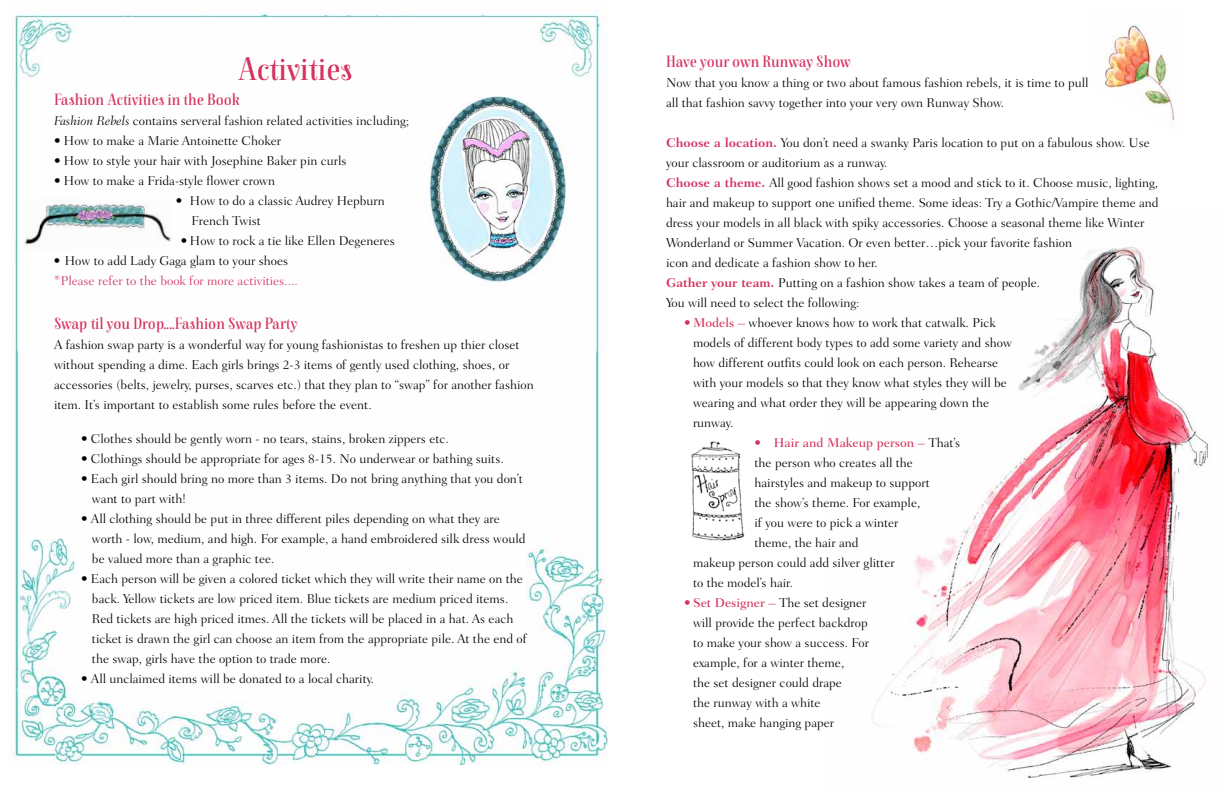
<style>
.page{position:relative;width:1224px;height:792px;background:#fff}
.page>*{position:absolute;margin:0;border:0;box-sizing:border-box;transform-origin:0 0}
.t1{font:500 36px "Anne Bonny";color:#d53260}
.t2{font:500 18px "Anne Bonny";letter-spacing:-.005em;color:#d53260}
.t3{font:300 13px/20px "Fairfield LH";color:#000}
.t4{font:300 13px "Fairfield LH";color:#d53260}
.t5{font:500 13px "Fairfield LH";color:#d53260}
.s1{font-weight:700;color:#d53260}
.s2{font-weight:500;color:#d53260}
.s3{font-weight:300;color:#000}
.s4{font-style:italic}
</style>
<div class="page">
<img style="left:872px;top:246px;width:337px;height:532px">
<img style="left:7px;top:12px;width:601px;height:753px">
<img style="left:429px;top:91px;width:150px;height:196px">
<img style="left:20px;top:198px;width:152px;height:54px">
<img style="left:1105px;top:24px;width:70px;height:97px">
<img style="left:691px;top:441px;width:54px;height:100px">
<h1 class="t1" style="left:238px;top:43px;width:116px">Activities</h1>
<h2 class="t2" style="left:666px;top:49px;width:186px">Have your own Runway Show</h2>
<p class="t3" style="left:666px;top:73px;width:424px">Now that you know a thing or two about famous fashion rebels, it is time to pull all that fashion savvy together into your very own Runway Show.</p>
<p class="t3" style="left:666px;top:133px;width:494px"><span class="s1">Choose a location.</span> You don’t need a swanky Paris location to put on a fabulous show. Use your classroom or auditorium as a runway.<br><span class="s1">Choose a theme.</span> All good fashion shows set a mood and stick to it. Choose music, lighting, hair and makeup to support one unified theme. Some ideas: Try a Gothic/Vampire theme and dress your models in all black with spiky accessories. Choose a seasonal theme like Winter Wonderland or Summer Vacation. Or even better…pick your favorite fashion<br>icon and dedicate a fashion show to her.<br><span class="s1">Gather your team.</span> Putting on a fashion show takes a team of people.<br>You will need to select the following:</p>
<p class="t3" style="left:693px;top:313px;width:320px;text-indent:-9px"><span class="s2">• Models –</span> whoever knows how to work that catwalk. Pick models of different body types to add some variety and show how different outfits could look on each person. Rehearse with your models so that they know what styles they will be wearing and what order they will be appearing down the runway.</p>
<p class="t5" style="left:755px;top:435px;width:207px">• Hair and Makeup person – <span class="s3">That’s</span></p>
<p class="t3" style="left:755px;top:453px;width:160px">the person who creates all the</p>
<p class="t3" style="left:755px;top:473px;width:177px">hairstyles and makeup to support</p>
<p class="t3" style="left:755px;top:493px;width:167px">the show’s theme. For example,</p>
<p class="t3" style="left:755px;top:513px;width:145px">if you were to pick a winter</p>
<p class="t3" style="left:755px;top:533px;width:105px">theme, the hair and</p>
<p class="t3" style="left:693px;top:553px;width:203px">makeup person could add silver glitter</p>
<p class="t3" style="left:693px;top:573px;width:101px">to the model’s hair.</p>
<p class="t3" style="left:693px;top:593px;width:178px;text-indent:-9px"><span class="s2">• Set Designer –</span> The set designer will provide the perfect backdrop to make your show a success. For example, for a winter theme,<br>the set designer could drape<br>the runway with a white<br>sheet, make hanging paper</p>
<h2 class="t2" style="left:54px;top:86px;width:187px">Fashion Activities in the Book</h2>
<p class="t3" style="left:54px;top:110px;width:357px"><span class="s4">Fashion Rebels</span> contains serveral fashion related activities including;</p>
<p class="t3" style="left:54px;top:130px;width:229px">• How to make a Marie Antoinette Choker</p>
<p class="t3" style="left:54px;top:150px;width:294px">• How to style your hair with Josephine Baker pin curls</p>
<p class="t3" style="left:54px;top:170px;width:223px">• How to make a Frida-style flower crown</p>
<p class="t3" style="left:191px;top:190px;width:195px;text-indent:-15px">• How to do a classic Audrey Hepburn<br>French Twist</p>
<p class="t3" style="left:181px;top:230px;width:215px">• How to rock a tie like Ellen Degeneres</p>
<p class="t3" style="left:54px;top:250px;width:236px">• How to add Lady Gaga glam to your shoes</p>
<p class="t4" style="left:54px;top:273px;width:245px">*Please refer to the book for more activities....</p>
<h2 class="t2" style="left:54px;top:310px;width:245px">Swap til you Drop....Fashion Swap Party</h2>
<p class="t3" style="left:54px;top:334px;width:481px">A fashion swap party is a wonderful way for young fashionistas to freshen up thier closet without spending a dime. Each girls brings 2-3 items of gently used clothing, shoes, or accessories (belts, jewelry, purses, scarves etc.) that they plan to “swap” for another fashion item. It’s important to establish some rules before the event.</p>
<p class="t3" style="left:81px;top:429px;width:369px">• Clothes should be gently worn - no tears, stains, broken zippers etc.</p>
<p class="t3" style="left:81px;top:449px;width:424px">• Clothings should be appropriate for ages 8-15. No underwear or bathing suits.</p>
<p class="t3" style="left:92px;top:469px;width:432px;text-indent:-11px">• Each girl should bring no more than 3 items. Do not bring anything that you don’t want to part with!</p>
<p class="t3" style="left:92px;top:509px;width:435px;text-indent:-11px">• All clothing should be put in three different piles depending on what they are worth - low, medium, and high. For example, a hand embroidered silk dress would be valued more than a graphic tee.</p>
<p class="t3" style="left:92px;top:569px;width:436px;text-indent:-11px">• Each person will be given a colored ticket which they will write their name on the back. Yellow tickets are low priced item. Blue tickets are medium priced items.<br>Red tickets are high priced itmes. All the tickets will be placed in a hat. As each ticket is drawn the girl can choose an item from the appropriate pile. At the end of the swap, girls have the option to trade more.</p>
<p class="t3" style="left:81px;top:669px;width:295px">• All unclaimed items will be donated to a local charity.</p>
</div>
